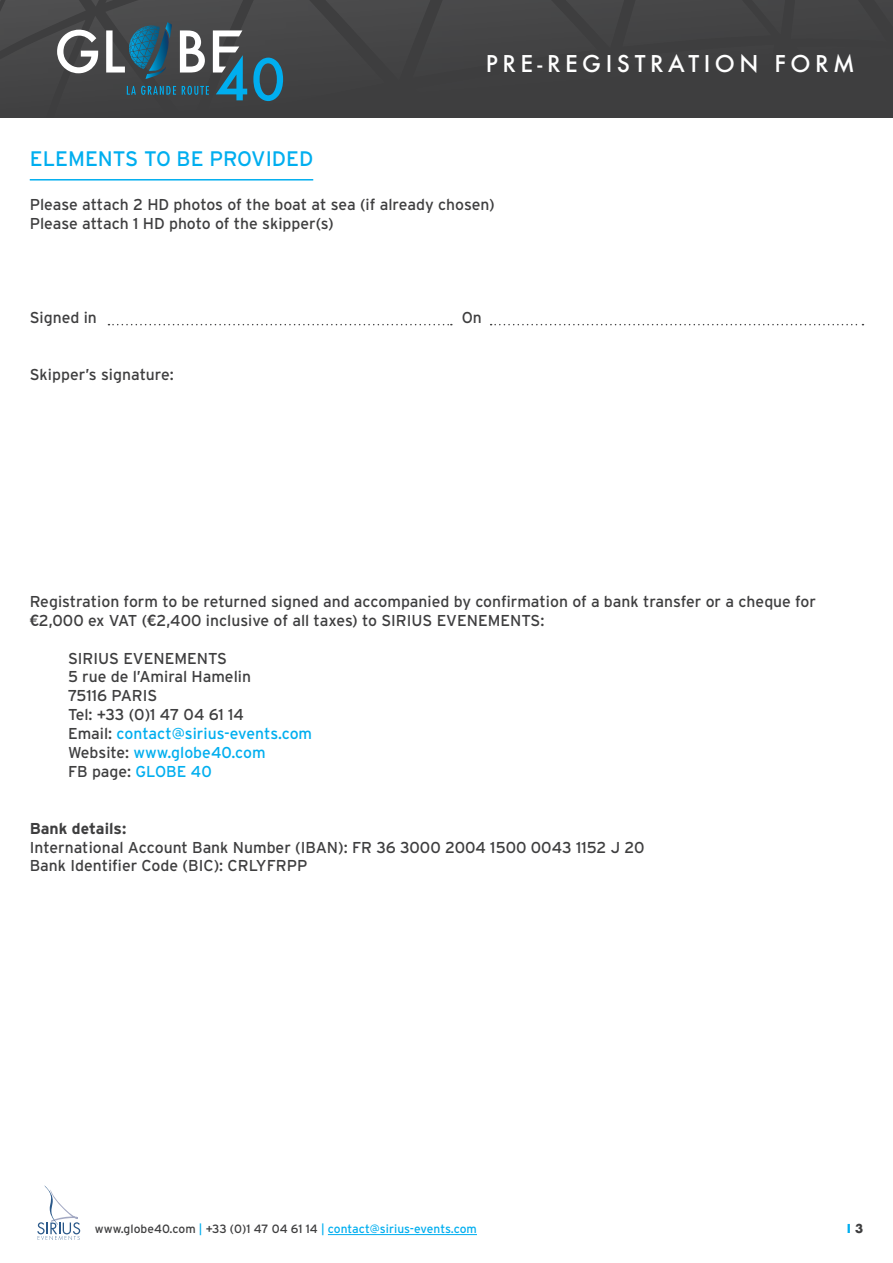
<style>
.page{position:relative;width:893px;height:1263px;background:#fff}
.page>*{position:absolute;margin:0;border:0;box-sizing:border-box;transform-origin:0 0}
.t1{font:500 22.5px "Futura";letter-spacing:.2em;color:#fff}
.t2{font:21px "Interstate";color:#00aeef}
.t3{font:15.75px/18.9px "Interstate";color:#3e3e3f}
.t4{font:700 15.75px "Interstate";color:#3e3e3f}
.t5{font:12px "Interstate";color:#3e3e3f}
.t6{font:700 12px "Futura";color:#00aeef}
.s1{font-family:"Lato";font-weight:700}
.s2{color:#00aeef}
.s3{color:#3e3e3f}
</style>
<div class="page">
<svg style="left:0;top:0;width:893px;height:118px;background:#414142"></svg>
<hr style="left:328px;top:1234px;width:149px;height:1px;background:#00aeef">
<svg style="left:37px;top:1185px;width:43px;height:55px"></svg>
<svg style="left:57px;top:30px;width:41px;height:43px"></svg>
<svg style="left:253px;top:58px;width:30px;height:43px"></svg>
<svg style="left:106px;top:22px;width:141px;height:78px;background:#526a74"></svg>
<svg style="left:108px;top:324px;width:344px;height:1px"></svg>
<svg style="left:491px;top:324px;width:372px;height:1px"></svg>
<hr style="left:30px;top:179px;width:283px;height:2px;background:#00aeef">
<h1 class="t1" style="left:486px;top:49px;width:370px">PRE-REGISTRATION FORM</h1>
<h2 class="t2" style="left:30px;top:147px;width:285px">ELEMENTS TO BE PROVIDED</h2>
<p class="t3" style="left:30px;top:195px;width:466px">Please attach 2 HD photos of the boat at sea (if already chosen)<br>Please attach 1 HD photo of the skipper(s)</p>
<p class="t3" style="left:30px;top:308px;width:69px">Signed in</p>
<p class="t3" style="left:462px;top:308px;width:22px">On</p>
<p class="t3" style="left:30px;top:365px;width:146px">Skipper’s signature:</p>
<p class="t3" style="left:30px;top:592px;width:788px">Registration form to be returned signed and accompanied by confirmation of a bank transfer or a cheque for <span class="s1">€</span>2,000 ex VAT (<span class="s1">€</span>2,400 inclusive of all taxes) to SIRIUS EVENEMENTS:</p>
<p class="t3" style="left:68px;top:648px;width:246px">SIRIUS EVENEMENTS<br>5 rue de l’Amiral Hamelin<br>75116 PARIS<br>Tel: +33 (0)1 47 04 61 14<br>Email: <span class="s2">contact@sirius-events.com<br></span>Website: <span class="s2">www.globe40.com<br></span>FB page: <span class="s2">GLOBE 40</span></p>
<p class="t4" style="left:30px;top:819px;width:98px">Bank details:</p>
<p class="t3" style="left:30px;top:837px;width:616px">International Account Bank Number (IBAN): FR 36 3000 2004 1500 0043 1152 J 20<br>Bank Identifier Code (BIC): CRLYFRPP</p>
<p class="t5" style="left:95px;top:1222px;width:383px">www.globe40.com <span class="s2">|</span> +33 (0)1 47 04 61 14 <span class="s2">| contact@sirius-events.com</span></p>
<p class="t6" style="left:847px;top:1220px;width:18px">I <span class="s3">3</span></p>
</div>
